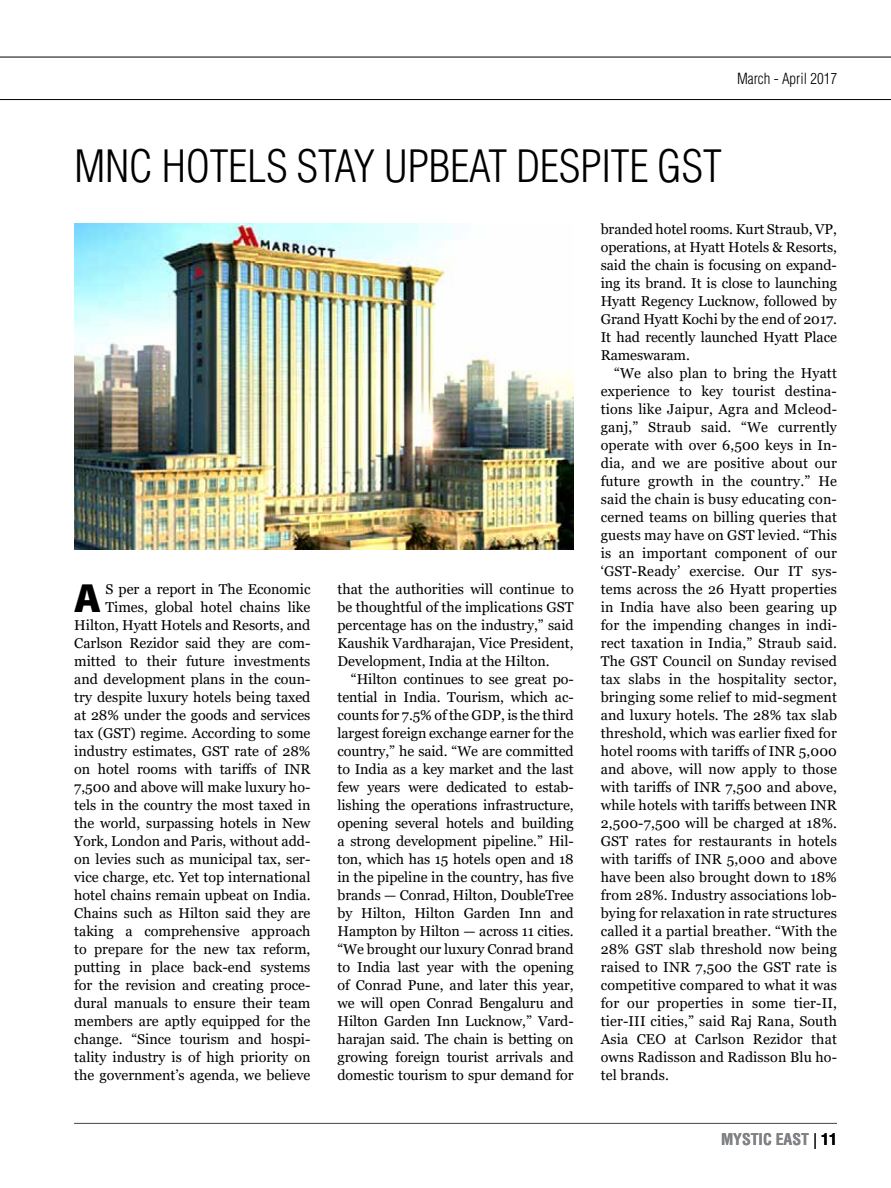
<style>
.page{position:relative;width:891px;height:1188px;background:#fff}
.page>*{position:absolute;margin:0;border:0;box-sizing:border-box;transform-origin:0 0}
.t1{font:300 condensed 43.5px "Helvetica LT Std";letter-spacing:-.01em;color:#000}
.t2{font:900 40.95px "Myriad Pro";color:#000}
.t3{font:700 condensed 15.75px "Helvetica LT Std";color:#808285}
.t4{font:300 condensed 15px "Helvetica LT Std";color:#000}
.t5{font:14.25px/18px "Georgia";color:#000;text-align:justify}
.s1{font-weight:300;font-stretch:normal;color:#000}
.s2{color:#000}
</style>
<div class="page">
<hr style="left:0;top:57px;width:891px;height:1px;background:#000">
<hr style="left:0;top:99px;width:891px;height:1px;background:#000">
<hr style="left:74px;top:1123px;width:763px;height:1px;background:#58595b">
<img style="left:74px;top:223px;width:500px;height:327px">
<p class="t4" style="left:737px;top:69px;width:101px">March - April 2017</p>
<h1 class="t1" style="left:74px;top:139px;width:649px">MNC HOTELS STAY UPBEAT DESPITE GST</h1>
<p class="t5" style="left:74px;top:581px;width:238px;text-align:right">S per a report in The Economic Times, global hotel chains like Hilton, Hyatt Hotels and Resorts, and Carlson Rezidor said they are com&shy;mitted to their future investments and development plans in the coun&shy;try despite luxury hotels being taxed at 28% under the goods and services tax (GST) regime. According to some industry estimates, GST rate of 28% on hotel rooms with tariffs of INR 7,500 and above will make luxury ho&shy;tels in the country the most taxed in the world, surpassing hotels in New York, London and Paris, without add&shy;on levies such as municipal tax, ser&shy;vice charge, etc. Yet top international hotel chains remain upbeat on India.<br>Chains such as Hilton said they are taking a comprehensive approach to prepare for the new tax reform, putting in place back-end systems for the revision and creating proce&shy;dural manuals to ensure their team members are aptly equipped for the change. “Since tourism and hospi&shy;tality industry is of high priority on the government’s agenda, we believe</p>
<p class="t5" style="left:338px;top:580px;width:238px">that the authorities will continue to be thoughtful of the implications GST percentage has on the industry,” said Kaushik Vardharajan, Vice President, Development, India at the Hilton.</p>
<h2 class="t2" style="left:74px;top:571px;width:29px">A</h2>
<p class="t5" style="left:338px;top:670px;width:238px;text-indent:13px">“Hilton continues to see great po&shy;tential in India. Tourism, which ac&shy;counts for 7.5% of the GDP, is the third largest foreign exchange earner for the country,” he said. “We are committed to India as a key market and the last few years were dedicated to estab&shy;lishing the operations infrastructure, opening several hotels and building a strong development pipeline.” Hil&shy;ton, which has 15 hotels open and 18 in the pipeline in the country, has five brands — Conrad, Hilton, DoubleTree by Hilton, Hilton Garden Inn and Hampton by Hilton — across 11 cities. “We brought our luxury Conrad brand to India last year with the opening of Conrad Pune, and later this year, we will open Conrad Bengaluru and Hilton Garden Inn Lucknow,” Vard&shy;harajan said. The chain is betting on growing foreign tourist arrivals and domestic tourism to spur demand for</p>
<p class="t5" style="left:601px;top:221px;width:238px">branded hotel rooms. Kurt Straub, VP, operations, at Hyatt Hotels &amp; Resorts, said the chain is focusing on expand&shy;ing its brand. It is close to launching Hyatt Regency Lucknow, followed by Grand Hyatt Kochi by the end of 2017.<br>It had recently launched Hyatt Place Rameswaram.</p>
<p class="t5" style="left:601px;top:365px;width:238px;text-indent:13px">“We also plan to bring the Hyatt experience to key tourist destina&shy;tions like Jaipur, Agra and Mcleod&shy;ganj,” Straub said. “We currently operate with over 6,500 keys in In&shy;dia, and we are positive about our future growth in the country.” He said the chain is busy educating con&shy;cerned teams on billing queries that guests may have on GST levied. “This is an important component of our ‘GST-Ready’ exercise. Our IT sys&shy;tems across the 26 Hyatt properties in India have also been gearing up for the impending changes in indi&shy;rect taxation in India,” Straub said.<br>The GST Council on Sunday revised tax slabs in the hospitality sector, bringing some relief to mid-segment and luxury hotels. The 28% tax slab threshold, which was earlier fixed for hotel rooms with tariffs of INR 5,000 and above, will now apply to those with tariffs of INR 7,500 and above, while hotels with tariffs between INR 2,500-7,500 will be charged at 18%.<br>GST rates for restaurants in hotels with tariffs of INR 5,000 and above have been also brought down to 18% from 28%. Industry associations lob&shy;bying for relaxation in rate structures called it a partial breather. “With the 28% GST slab threshold now being raised to INR 7,500 the GST rate is competitive compared to what it was for our properties in some tier-II, tier-III cities,” said Raj Rana, South Asia CEO at Carlson Rezidor that owns Radisson and Radisson Blu ho&shy;tel brands.</p>
<p class="t3" style="left:721px;top:1130px;width:117px">MYSTIC EAST <span class="s1">|</span> <span class="s2">11</span></p>
</div>
